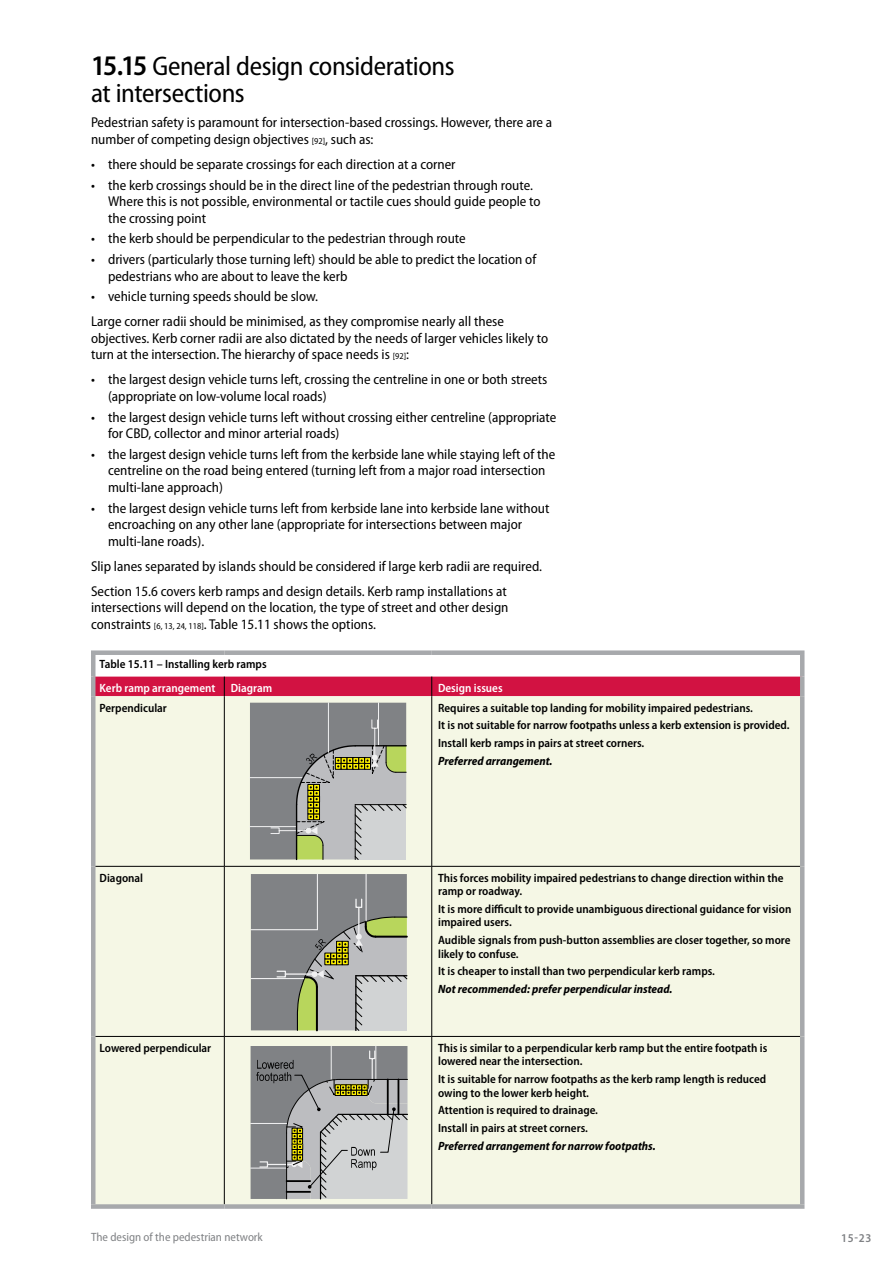
<style>
.page{position:relative;width:893px;height:1263px;background:#fff}
.page>*{position:absolute;margin:0;border:0;box-sizing:border-box;transform-origin:0 0}
.t1{font:semi-condensed 27px/27px "Myriad Pro";letter-spacing:-.015em;color:#000}
.t2{font:semi-condensed 14.25px/16.5px "Myriad Pro";color:#000}
.t3{font:600 semi-condensed 12px/17.7px "Myriad Pro";color:#000}
.t4{font:semi-condensed 12px "Myriad Pro";color:#808285}
.t5{font:600 semi-condensed 12px "Myriad Pro";color:#fff}
.t6{font:600 semi-condensed 12px "Myriad Pro";color:#808285}
.s1{font-weight:600;font-size:28.5px}
.s2{font-size:9px}
.s3{color:#fff}
.s4{font-weight:700;font-style:italic}
</style>
<div class="page">
<div style="left:95px;top:696px;width:705px;height:508px;background:#f5f7e5"></div>
<div style="left:91px;top:650px;width:133px;height:5px;background:#a7a9ac"></div>
<hr style="left:91px;top:655px;width:4px;height:22px;background:#a7a9ac">
<div style="left:224px;top:650px;width:208px;height:5px;background:#a7a9ac"></div>
<div style="left:432px;top:650px;width:372px;height:5px;background:#a7a9ac"></div>
<hr style="left:800px;top:655px;width:4px;height:22px;background:#a7a9ac">
<hr style="left:91px;top:677px;width:4px;height:19px;background:#a7a9ac">
<hr style="left:800px;top:677px;width:4px;height:19px;background:#a7a9ac">
<hr style="left:91px;top:696px;width:4px;height:170px;background:#a7a9ac">
<hr style="left:800px;top:696px;width:4px;height:170px;background:#a7a9ac">
<hr style="left:91px;top:866px;width:4px;height:170px;background:#a7a9ac">
<hr style="left:800px;top:866px;width:4px;height:170px;background:#a7a9ac">
<hr style="left:91px;top:1036px;width:4px;height:168px;background:#a7a9ac">
<hr style="left:800px;top:1036px;width:4px;height:168px;background:#a7a9ac">
<div style="left:95px;top:677px;width:705px;height:19px;background:#d21242"></div>
<hr style="left:224px;top:696px;width:1px;height:170px;background:#000">
<hr style="left:431px;top:696px;width:1px;height:170px;background:#000">
<hr style="left:95px;top:866px;width:129px;height:1px;background:#000">
<hr style="left:224px;top:866px;width:208px;height:1px;background:#000">
<hr style="left:224px;top:866px;width:1px;height:170px;background:#000">
<hr style="left:432px;top:866px;width:368px;height:1px;background:#000">
<hr style="left:431px;top:866px;width:1px;height:170px;background:#000">
<hr style="left:95px;top:1036px;width:129px;height:1px;background:#000">
<hr style="left:224px;top:1036px;width:208px;height:1px;background:#000">
<hr style="left:224px;top:1036px;width:1px;height:168px;background:#000">
<hr style="left:432px;top:1036px;width:368px;height:1px;background:#000">
<hr style="left:431px;top:1036px;width:1px;height:168px;background:#000">
<div style="left:91px;top:1204px;width:133px;height:5px;background:#a7a9ac"></div>
<div style="left:224px;top:1204px;width:208px;height:5px;background:#a7a9ac"></div>
<div style="left:432px;top:1204px;width:372px;height:5px;background:#a7a9ac"></div>
<svg style="left:250px;top:703px;width:156px;height:157px;background:#979a95"></svg>
<hr style="left:355px;top:805px;width:1px;height:54px;background:#000">
<svg style="left:251px;top:874px;width:157px;height:157px;background:#999c94"></svg>
<hr style="left:366px;top:874px;width:1px;height:47px;background:#f1f1f2">
<hr style="left:251px;top:929px;width:66px;height:1px;background:#f1f1f2">
<svg style="left:251px;top:1046px;width:157px;height:153px;background:#9e9f9d"></svg>
<p class="t1" style="left:91px;top:53px;width:365px"><span class="s1">15.15</span> General design considerations at intersections</p>
<p class="t2" style="left:91px;top:115px;width:463px">Pedestrian safety is paramount for intersection-based crossings. However, there are a number of competing design objectives <span class="s2">[92]</span>, such as:</p>
<p class="t2" style="left:91px;top:156px;width:366px">• there should be separate crossings for each direction at a corner</p>
<p class="t2" style="left:108px;top:177px;width:434px;text-indent:-17px">• the kerb crossings should be in the direct line of the pedestrian through route.<br>Where this is not possible, environmental or tactile cues should guide people to the crossing point</p>
<p class="t2" style="left:91px;top:231px;width:376px">• the kerb should be perpendicular to the pedestrian through route</p>
<p class="t2" style="left:108px;top:251px;width:430px;text-indent:-17px">• drivers (particularly those turning left) should be able to predict the location of pedestrians who are about to leave the kerb</p>
<p class="t2" style="left:91px;top:284px;width:414px;line-height:25px">• vehicle turning speeds should be slow.<br>Large corner radii should be minimised, as they compromise nearly all these</p>
<p class="t2" style="left:91px;top:330px;width:459px">objectives. Kerb corner radii are also dictated by the needs of larger vehicles likely to turn at the intersection. The hierarchy of space needs is <span class="s2">[92]</span>:</p>
<p class="t2" style="left:108px;top:372px;width:441px;text-indent:-17px">• the largest design vehicle turns left, crossing the centreline in one or both streets (appropriate on low-volume local roads)</p>
<p class="t2" style="left:108px;top:409px;width:450px;text-indent:-17px">• the largest design vehicle turns left without crossing either centreline (appropriate for CBD, collector and minor arterial roads)</p>
<p class="t2" style="left:108px;top:446px;width:449px;text-indent:-17px">• the largest design vehicle turns left from the kerbside lane while staying left of the centreline on the road being entered (turning left from a major road intersection multi-lane approach)</p>
<p class="t2" style="left:108px;top:500px;width:443px;text-indent:-17px">• the largest design vehicle turns left from kerbside lane into kerbside lane without encroaching on any other lane (appropriate for intersections between major multi-lane roads).</p>
<p class="t2" style="left:91px;top:554px;width:453px;line-height:25px">Slip lanes separated by islands should be considered if large kerb radii are required.<br>Section 15.6 covers kerb ramps and design details. Kerb ramp installations at</p>
<p class="t2" style="left:91px;top:599px;width:419px">intersections will depend on the location, the type of street and other design constraints <span class="s2">[6, 13, 24, 118]</span>. Table 15.11 shows the options.</p>
<p class="t3" style="left:100px;top:652px;width:169px;line-height:23.9px">Table 15.11 – Installing kerb ramps<br><span class="s3">Kerb ramp arrangement</span></p>
<p class="t5" style="left:231px;top:681px;width:43px">Diagram</p>
<p class="t5" style="left:438px;top:681px;width:66px">Design issues</p>
<p class="t3" style="left:100px;top:699px;width:69px">Perpendicular</p>
<p class="t3" style="left:438px;top:699px;width:353px">Requires a suitable top landing for mobility impaired pedestrians.<br>It is not suitable for narrow footpaths unless a kerb extension is provided.<br>Install kerb ramps in pairs at street corners.<br><span class="s4">Preferred arrangement.</span></p>
<p class="t3" style="left:100px;top:869px;width:45px">Diagonal</p>
<p class="t3" style="left:438px;top:871px;width:347px;line-height:13.5px">This forces mobility impaired pedestrians to change direction within the ramp or roadway.</p>
<p class="t3" style="left:438px;top:902px;width:355px;line-height:13.5px">It is more difficult to provide unambiguous directional guidance for vision impaired users.</p>
<p class="t3" style="left:438px;top:934px;width:354px;line-height:13.5px">Audible signals from push-button assemblies are closer together, so more likely to confuse.</p>
<p class="t3" style="left:438px;top:963px;width:278px">It is cheaper to install than two perpendicular kerb ramps.<br><span class="s4">Not recommended: prefer perpendicular instead.</span></p>
<p class="t3" style="left:100px;top:1039px;width:113px">Lowered perpendicular</p>
<p class="t3" style="left:438px;top:1041px;width:331px;line-height:13.5px">This is similar to a perpendicular kerb ramp but the entire footpath is lowered near the intersection.</p>
<p class="t3" style="left:438px;top:1072px;width:330px;line-height:13.5px">It is suitable for narrow footpaths as the kerb ramp length is reduced owing to the lower kerb height.</p>
<p class="t3" style="left:438px;top:1102px;width:219px">Attention is required to drainage.<br>Install in pairs at street corners.<br><span class="s4">Preferred arrangement for narrow footpaths.</span></p>
<p class="t4" style="left:91px;top:1230px;width:173px">The design of the pedestrian network</p>
<p class="t6" style="left:841px;top:1231px;width:32px">15-23</p>
</div>
